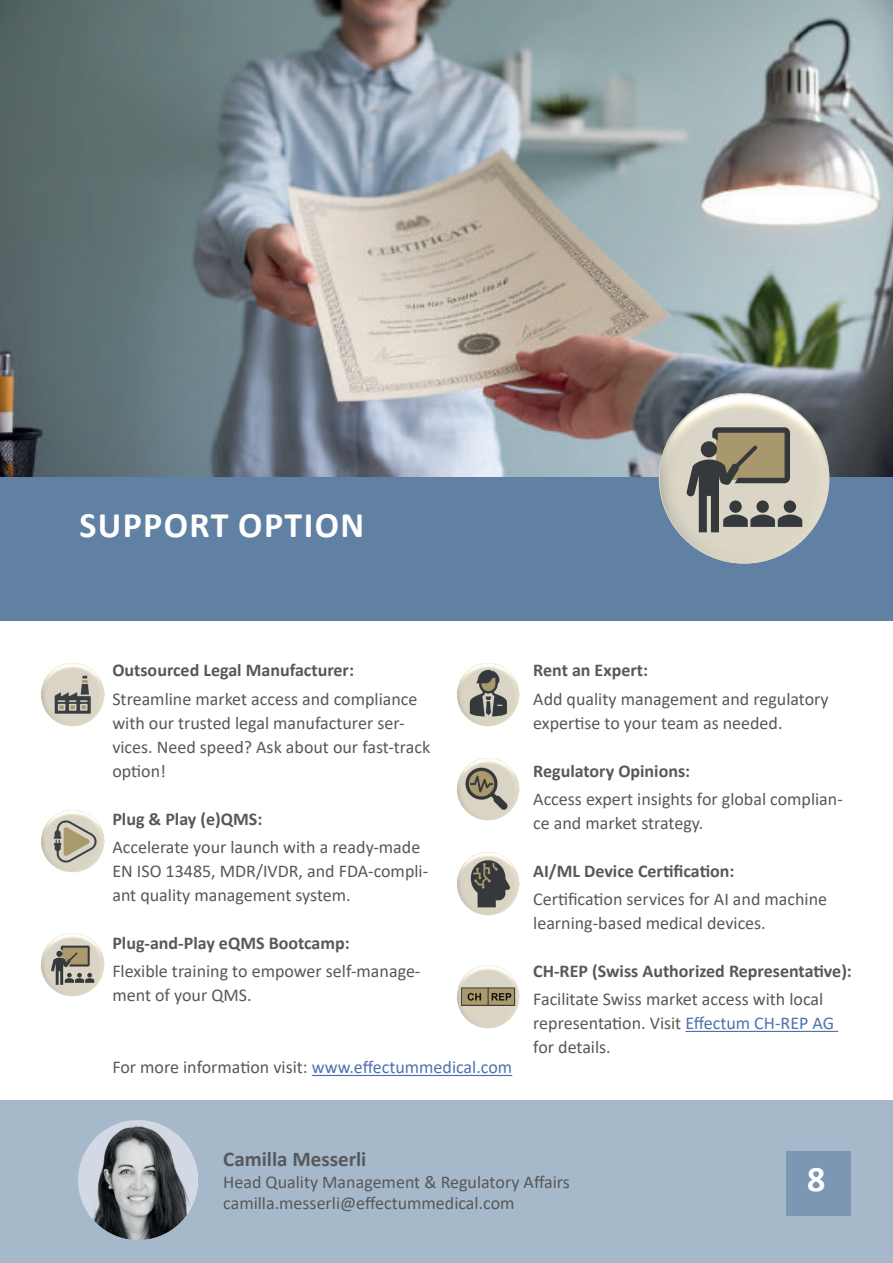
<style>
.page{position:relative;width:893px;height:1263px;background:#fff}
.page>*{position:absolute;margin:0;border:0;box-sizing:border-box;transform-origin:0 0}
.t1{font:700 36px "Calibri";letter-spacing:.04em;color:#fff}
.t2{font:700 21px "Calibri";color:#57585a}
.t3{font:18px/24px "Calibri";color:#57585a}
.t4{font:700 18px "Calibri";color:#57585a}
.s1{color:#4d72ac}
</style>
<div class="page">
<div style="left:0;top:1100px;width:893px;height:163px;background:#a5b9ca"></div>
<div style="left:0;top:476px;width:893px;height:145px;background:#6081a4"></div>
<img style="left:0;top:0;width:893px;height:476px">
<div style="left:786px;top:1151px;width:64px;height:65px;background:#7b97b3"></div>
<img style="left:659px;top:394px;width:170px;height:169px;border-radius:84px">
<svg style="left:687px;top:427px;width:115px;height:105px;background:#948f80"></svg>
<img style="left:79px;top:1120px;width:119px;height:119px">
<hr style="left:685px;top:1031px;width:153px;height:1px;background:#4d72ac">
<img style="left:41px;top:663px;width:64px;height:64px">
<img style="left:41px;top:810px;width:64px;height:63px">
<img style="left:41px;top:933px;width:64px;height:63px">
<img style="left:457px;top:663px;width:63px;height:64px">
<img style="left:457px;top:852px;width:63px;height:63px">
<img style="left:457px;top:758px;width:63px;height:63px">
<img style="left:457px;top:965px;width:63px;height:63px">
<hr style="left:312px;top:1075px;width:200px;height:1px;background:#4d72ac">
<h1 class="t1" style="left:79px;top:500px;width:286px">SUPPORT OPTION</h1>
<p class="t4" style="left:112px;top:658px;width:243px">Outsourced Legal Manufacturer:</p>
<p class="t3" style="left:112px;top:686px;width:319px">Streamline market access and compliance with our trusted legal manufacturer ser&shy;vices. Need speed? Ask about our fast-track option!</p>
<p class="t4" style="left:112px;top:806px;width:152px">Plug &amp; Play (e)QMS:</p>
<p class="t3" style="left:112px;top:834px;width:317px">Accelerate your launch with a ready-made<br>EN ISO 13485, MDR/IVDR, and FDA-compli&shy;ant quality management system.</p>
<p class="t4" style="left:112px;top:930px;width:239px">Plug-and-Play eQMS Bootcamp:</p>
<p class="t3" style="left:112px;top:959px;width:310px">Flexible training to empower self-manage&shy;ment of your QMS.</p>
<p class="t3" style="left:112px;top:1055px;width:401px">For more information visit: <span class="s1">www.effectummedical.com</span></p>
<p class="t4" style="left:533px;top:658px;width:116px">Rent an Expert:</p>
<p class="t3" style="left:533px;top:686px;width:297px">Add quality management and regulatory expertise to your team as needed.</p>
<p class="t4" style="left:533px;top:758px;width:158px">Regulatory Opinions:</p>
<p class="t3" style="left:533px;top:786px;width:311px">Access expert insights for global complian&shy;ce and market strategy.</p>
<p class="t4" style="left:533px;top:858px;width:203px">AI/ML Device Certification:</p>
<p class="t3" style="left:533px;top:887px;width:295px">Certification services for AI and machine learning-based medical devices.</p>
<p class="t4" style="left:533px;top:958px;width:320px">CH-REP (Swiss Authorized Representative):</p>
<p class="t3" style="left:533px;top:987px;width:302px">Facilitate Swiss market access with local representation. Visit <span class="s1">Effectum CH-REP AG </span>for details.</p>
<p class="t2" style="left:223px;top:1144px;width:145px">Camilla Messerli</p>
<p class="t3" style="left:223px;top:1170px;width:348px;line-height:21.6px">Head Quality Management &amp; Regulatory Affairs camilla.messerli@effectummedical.com</p>
<h1 class="t1" style="left:807px;top:1154px;width:20px">8</h1>
</div>
